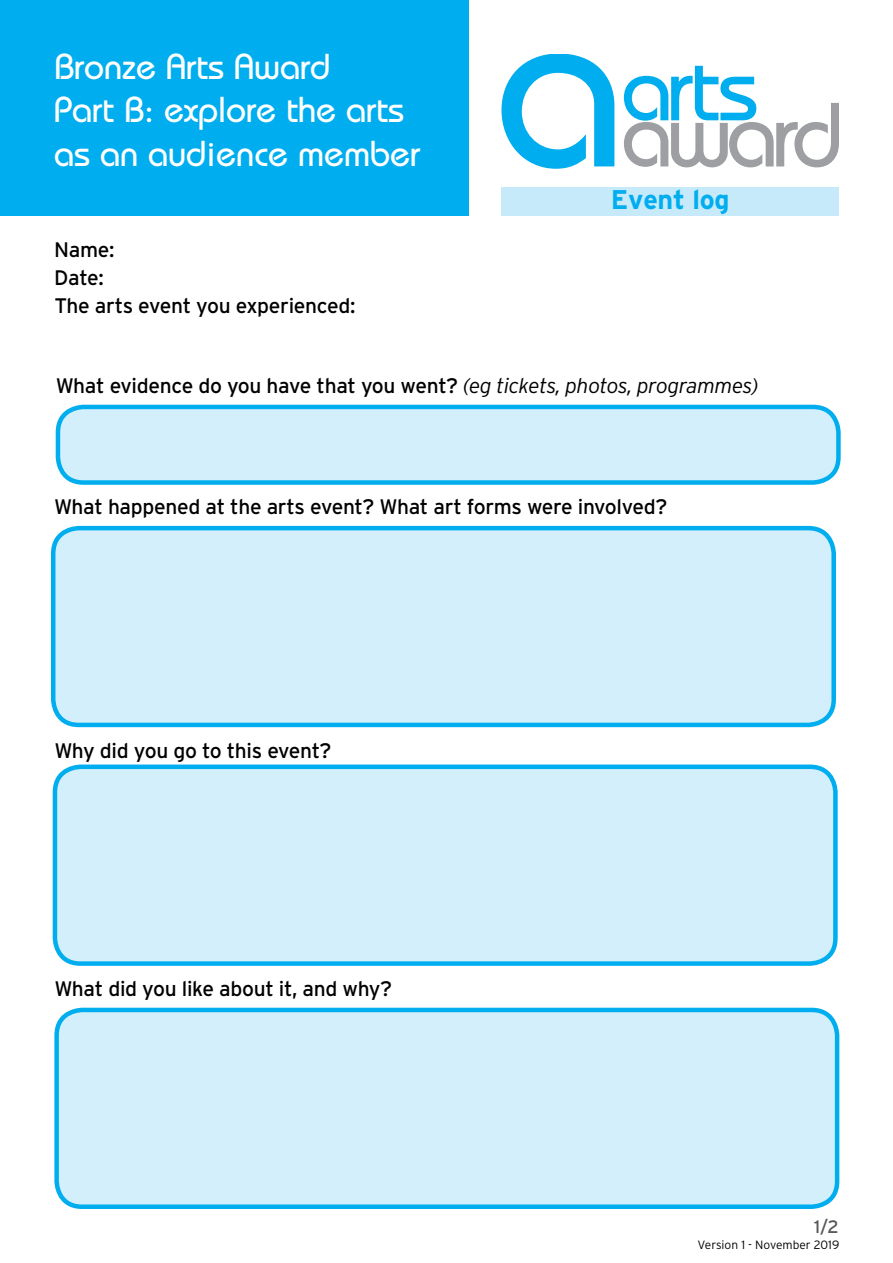
<style>
.page{position:relative;width:893px;height:1263px;background:#fff}
.page>*{position:absolute;margin:0;border:0;box-sizing:border-box;transform-origin:0 0}
.t1{font:500 36px/43.2px "Bauhaus Std";color:#fff}
.t2{font:700 27px "Interstate";letter-spacing:-.01em;color:#00aeef}
.t3{font:21px/28.3px "Interstate";letter-spacing:-.015em;color:#000}
.t4{font:18px "Interstate";color:#58595b}
.t5{font:300 12px "Interstate";color:#000}
.s1{font-weight:300;font-style:italic}
</style>
<div class="page">
<div style="left:0;top:0;width:468px;height:215px;background:#00aeef"></div>
<svg style="left:501px;top:54px;width:113px;height:114px"></svg>
<svg style="left:624px;top:66px;width:215px;height:101px"></svg>
<div style="left:501px;top:187px;width:338px;height:28px;background:#c7eafb"></div>
<div style="left:58px;top:407px;width:780px;height:75px;background:#d4effc;border-radius:26px"></div>
<div style="left:56px;top:405px;width:785px;height:80px;border:4px solid #00aeef;border-radius:26px"></div>
<div style="left:57px;top:1010px;width:780px;height:197px;background:#d4effc;border-radius:26px"></div>
<div style="left:54px;top:1008px;width:785px;height:201px;border:4px solid #00aeef;border-radius:26px"></div>
<div style="left:55px;top:767px;width:780px;height:196px;background:#d4effc;border-radius:26px"></div>
<div style="left:53px;top:764px;width:785px;height:202px;border:4px solid #00aeef;border-radius:26px"></div>
<div style="left:53px;top:528px;width:781px;height:197px;background:#d4effc;border-radius:26px"></div>
<div style="left:51px;top:526px;width:785px;height:201px;border:4px solid #00aeef;border-radius:26px"></div>
<h1 class="t1" style="left:54px;top:45px;width:368px">Bronze Arts Award<br>Part B: explore the arts as an audience member</h1>
<p class="t3" style="left:54px;top:235px;width:62px">Name:<br>Date:</p>
<p class="t3" style="left:54px;top:291px;width:303px">The arts event you experienced:</p>
<p class="t2" style="left:611px;top:184px;width:120px">Event log</p>
<p class="t3" style="left:56px;top:372px;width:705px">What evidence do you have that you went? <span class="s1">(eg tickets, photos, programmes)</span></p>
<p class="t3" style="left:54px;top:493px;width:615px">What happened at the arts event? What art forms were involved?</p>
<p class="t3" style="left:54px;top:736px;width:279px">Why did you go to this event?</p>
<p class="t3" style="left:54px;top:974px;width:339px">What did you like about it, and why?</p>
<p class="t4" style="left:814px;top:1216px;width:26px">1/2</p>
<p class="t5" style="left:698px;top:1238px;width:143px">Version 1 - November 2019</p>
</div>
